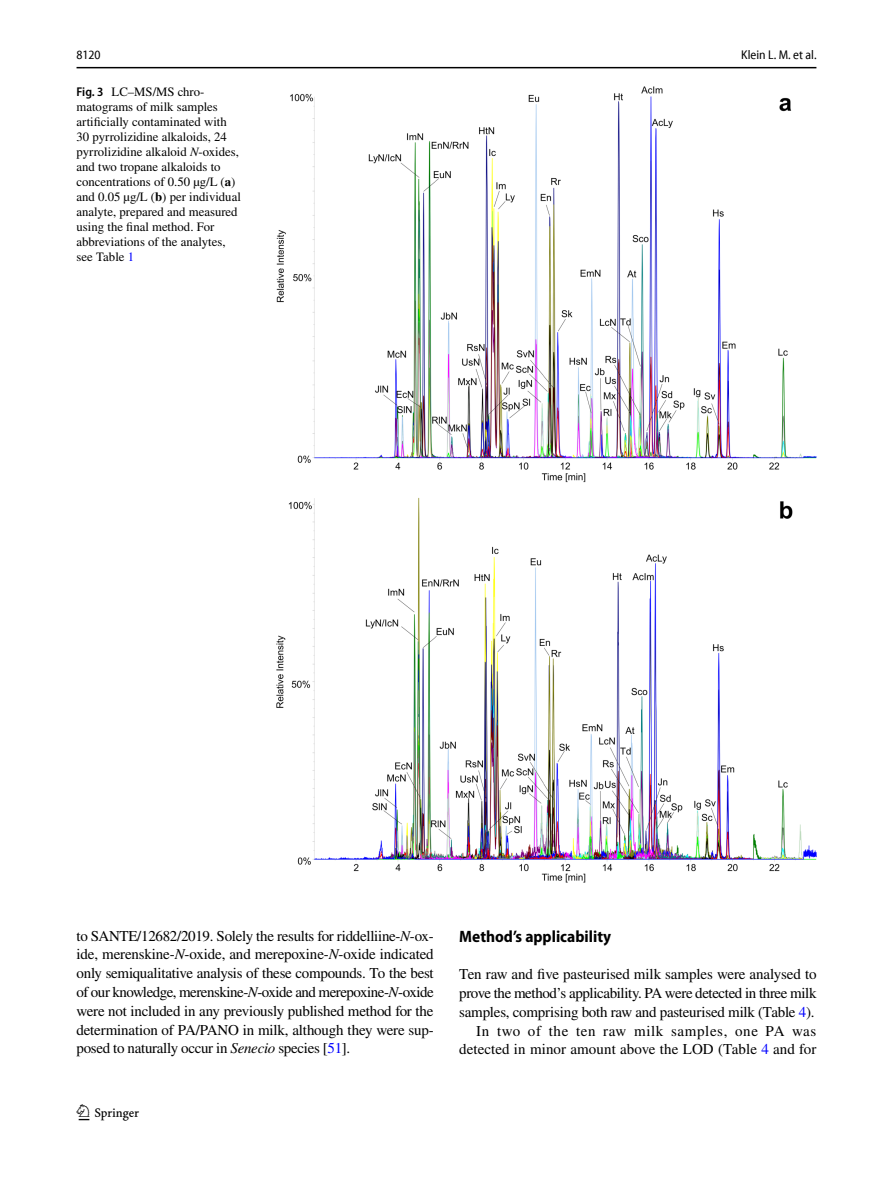
<style>
.page{position:relative;width:893px;height:1187px;background:#fff}
.page>*{position:absolute;margin:0;border:0;box-sizing:border-box;transform-origin:0 0}
.t1{font:22.5px "Springnew Regular 2";color:#000}
.t2{font:700 semi-condensed 16.5px "Myriad Pro";color:#000}
.t3{font:15px/18.8px "STIX";letter-spacing:-.015em;color:#000;text-align:justify}
.t4{font:12.75px/15px "STIX";color:#000}
.t5{font:semi-condensed 12.75px "Myriad Pro Unic";color:#000}
.s1{font-family:"Myriad Pro";font-weight:600;font-stretch:semi-condensed}
.s2{font-style:italic}
.s3{font-weight:700}
.s4{color:#00f}
</style>
<div class="page">
<hr style="left:77px;top:67px;width:739px;height:1px;background:#000">
<img style="left:276px;top:87px;width:540px;height:795px">
<p class="t5" style="left:76px;top:50px;width:26px">8120</p>
<p class="t5" style="left:741px;top:50px;width:77px">Klein L. M. et al.</p>
<p class="t4" style="left:77px;top:85px;width:166px"><span class="s1">Fig. 3</span> LC–MS/MS chro&shy;matograms of milk samples artificially contaminated with<br>30 pyrrolizidine alkaloids, 24 pyrrolizidine alkaloid <span class="s2">N</span>-oxides, and two tropane alkaloids to concentrations of 0.50 µg/L (<span class="s3">a</span>) and 0.05 µg/L (<span class="s3">b</span>) per individual analyte, prepared and measured using the final method. For abbreviations of the analytes, see Table <span class="s4">1</span></p>
<p class="t3" style="left:77px;top:927px;width:359px">to SANTE/12682/2019. Solely the results for riddelliine-<span class="s2">N</span>-ox&shy;ide, merenskine-<span class="s2">N</span>-oxide, and merepoxine-<span class="s2">N</span>-oxide indicated only semiqualitative analysis of these compounds. To the best of our knowledge, merenskine-<span class="s2">N</span>-oxide and merepoxine-<span class="s2">N</span>-oxide were not included in any previously published method for the determination of PA/PANO in milk, although they were sup&shy;posed to naturally occur in <span class="s2">Senecio</span> species [<span class="s4">51</span>].</p>
<p class="t2" style="left:459px;top:927px;width:153px">Method’s applicability</p>
<p class="t3" style="left:459px;top:965px;width:359px;text-align:right">Ten raw and five pasteurised milk samples were analysed to prove the method’s applicability. PA were detected in three milk samples, comprising both raw and pasteurised milk (Table <span class="s4">4</span>).<br>In two of the ten raw milk samples, one PA was detected in minor amount above the LOD (Table <span class="s4">4</span> and for</p>
<h1 class="t1" style="left:79px;top:1104px;width:62px">1 3</h1>
</div>
